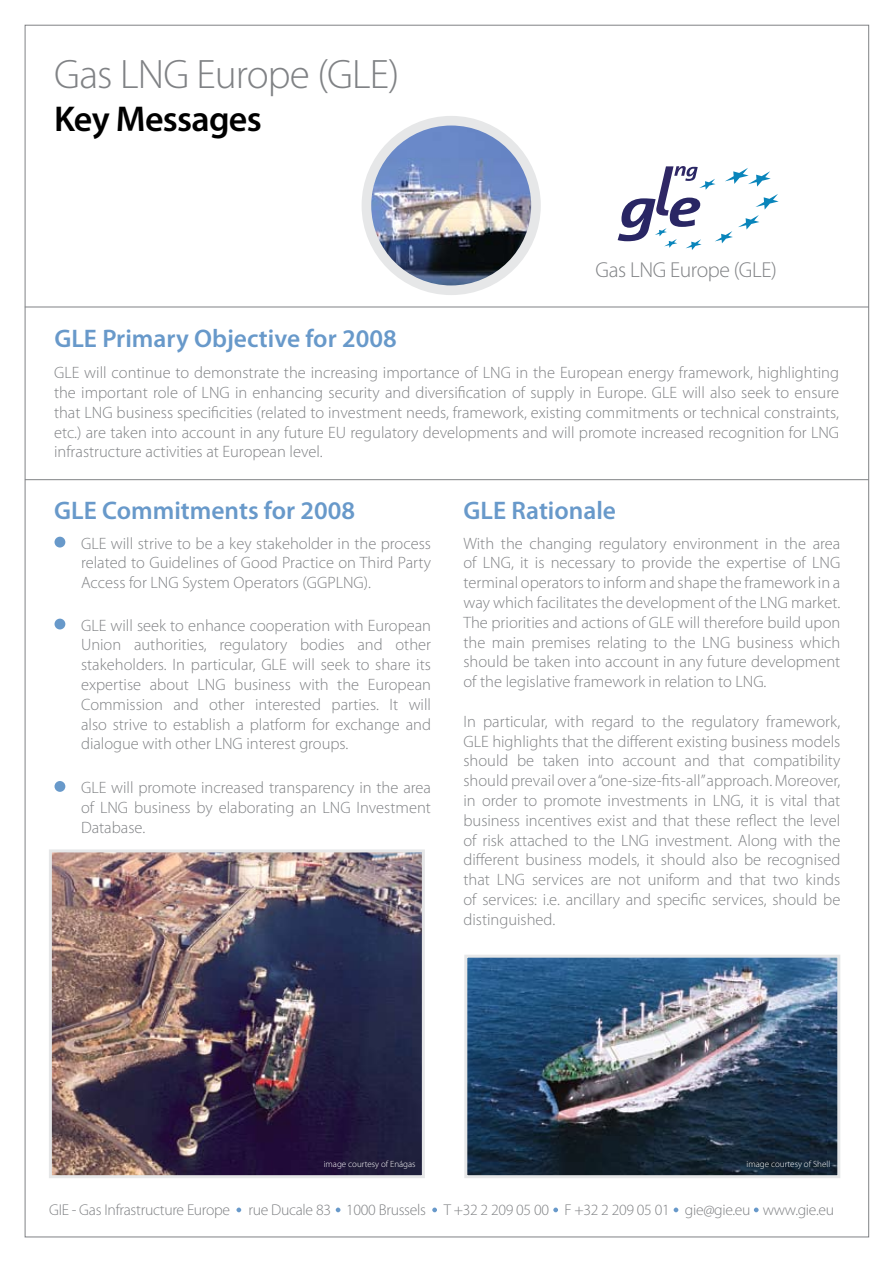
<style>
.page{position:relative;width:893px;height:1263px;background:#fff}
.page>*{position:absolute;margin:0;border:0;box-sizing:border-box;transform-origin:0 0}
.t1{font:300 41.4px "Myriad Pro";letter-spacing:-.02em;color:#808285}
.t2{font:600 36px "Myriad Pro";letter-spacing:-.02em;color:#000}
.t3{font:600 25.5px "Myriad Pro";color:#6899ca}
.t4{font:300 21.75px "Myriad Pro";letter-spacing:-.02em;color:#808285}
.t5{font:300 16.5px/19.8px "Myriad Pro";color:#808285;text-align:justify}
.t6{font:300 15.75px "Myriad Pro";letter-spacing:-.02em;color:#808285}
.t7{font:300 9px "Myriad Pro";color:#fff}
</style>
<div class="page">
<svg style="left:236px;top:1207px;width:5px;height:5px"></svg>
<svg style="left:336px;top:1207px;width:4px;height:5px"></svg>
<svg style="left:432px;top:1207px;width:5px;height:5px"></svg>
<svg style="left:553px;top:1207px;width:5px;height:5px"></svg>
<svg style="left:674px;top:1207px;width:4px;height:5px"></svg>
<svg style="left:754px;top:1207px;width:5px;height:5px"></svg>
<svg style="left:618px;top:166px;width:161px;height:84px"></svg>
<img style="left:366px;top:121px;width:164px;height:163px">
<div style="left:362px;top:116px;width:179px;height:179px;border:10px solid #e6e7e8;border-radius:50%"></div>
<div style="left:55px;top:537px;width:10px;height:10px;background:#6899ca;border-radius:50%"></div>
<div style="left:55px;top:619px;width:10px;height:10px;background:#6899ca;border-radius:50%"></div>
<div style="left:55px;top:781px;width:10px;height:11px;background:#6899ca;border-radius:50%"></div>
<hr style="left:25px;top:307px;width:844px;height:1px;background:#808285">
<hr style="left:25px;top:479px;width:844px;height:1px;background:#808285">
<img style="left:468px;top:959px;width:368px;height:215px">
<div style="left:464px;top:955px;width:376px;height:223px;border:3px solid #e6e7e8"></div>
<img style="left:53px;top:853px;width:368px;height:321px">
<div style="left:49px;top:849px;width:376px;height:329px;border:3px solid #e6e7e8"></div>
<h1 class="t1" style="left:54px;top:51px;width:347px">Gas LNG Europe (GLE)</h1>
<h2 class="t2" style="left:54px;top:99px;width:209px">Key Messages</h2>
<h3 class="t3" style="left:54px;top:324px;width:344px">GLE Primary Objective for 2008</h3>
<h3 class="t4" style="left:595px;top:258px;width:183px">Gas LNG Europe (GLE)</h3>
<p class="t5" style="left:54px;top:363px;width:787px">GLE will continue to demonstrate the increasing importance of LNG in the European energy framework, highlighting the important role of LNG in enhancing security and diversification of supply in Europe. GLE will also seek to ensure that LNG business specificities (related to investment needs, framework, existing commitments or technical constraints, etc.) are taken into account in any future EU regulatory developments and will promote increased recognition for LNG infrastructure activities at European level.</p>
<h3 class="t3" style="left:54px;top:496px;width:303px">GLE Commitments for 2008</h3>
<h3 class="t3" style="left:463px;top:496px;width:154px">GLE Rationale</h3>
<p class="t5" style="left:81px;top:533px;width:352px">GLE will strive to be a key stakeholder in the process related to Guidelines of Good Practice on Third Party Access for LNG System Operators (GGPLNG).</p>
<p class="t5" style="left:81px;top:615px;width:352px">GLE will seek to enhance cooperation with European Union authorities, regulatory bodies and other stakeholders. In particular, GLE will seek to share its expertise about LNG business with the European Commission and other interested parties. It will also strive to establish a platform for exchange and dialogue with other LNG interest groups.</p>
<p class="t5" style="left:81px;top:778px;width:351px">GLE will promote increased transparency in the area of LNG business by elaborating an LNG Investment Database.</p>
<p class="t5" style="left:463px;top:533px;width:378px">With the changing regulatory environment in the area of LNG, it is necessary to provide the expertise of LNG terminal operators to inform and shape the framework in a way which facilitates the development of the LNG market.<br>The priorities and actions of GLE will therefore build upon the main premises relating to the LNG business which should be taken into account in any future development of the legislative framework in relation to LNG.</p>
<p class="t5" style="left:463px;top:712px;width:378px">In particular, with regard to the regulatory framework, GLE highlights that the different existing business models should be taken into account and that compatibility should prevail over a “one-size-fits-all” approach. Moreover, in order to promote investments in LNG, it is vital that business incentives exist and that these reflect the level of risk attached to the LNG investment. Along with the different business models, it should also be recognised that LNG services are not uniform and that two kinds of services: i.e. ancillary and specific services, should be distinguished.</p>
<p class="t7" style="left:324px;top:1159px;width:93px">image courtesy of Enágas</p>
<p class="t7" style="left:746px;top:1159px;width:85px">image courtesy of Shell</p>
<p class="t6" style="left:49px;top:1201px;width:786px">GIE - Gas Infrastructure Europe rue Ducale 83 1000 Brussels T +32 2 209 05 00 F +32 2 209 05 01 gie@gie.eu www.gie.eu</p>
</div>
